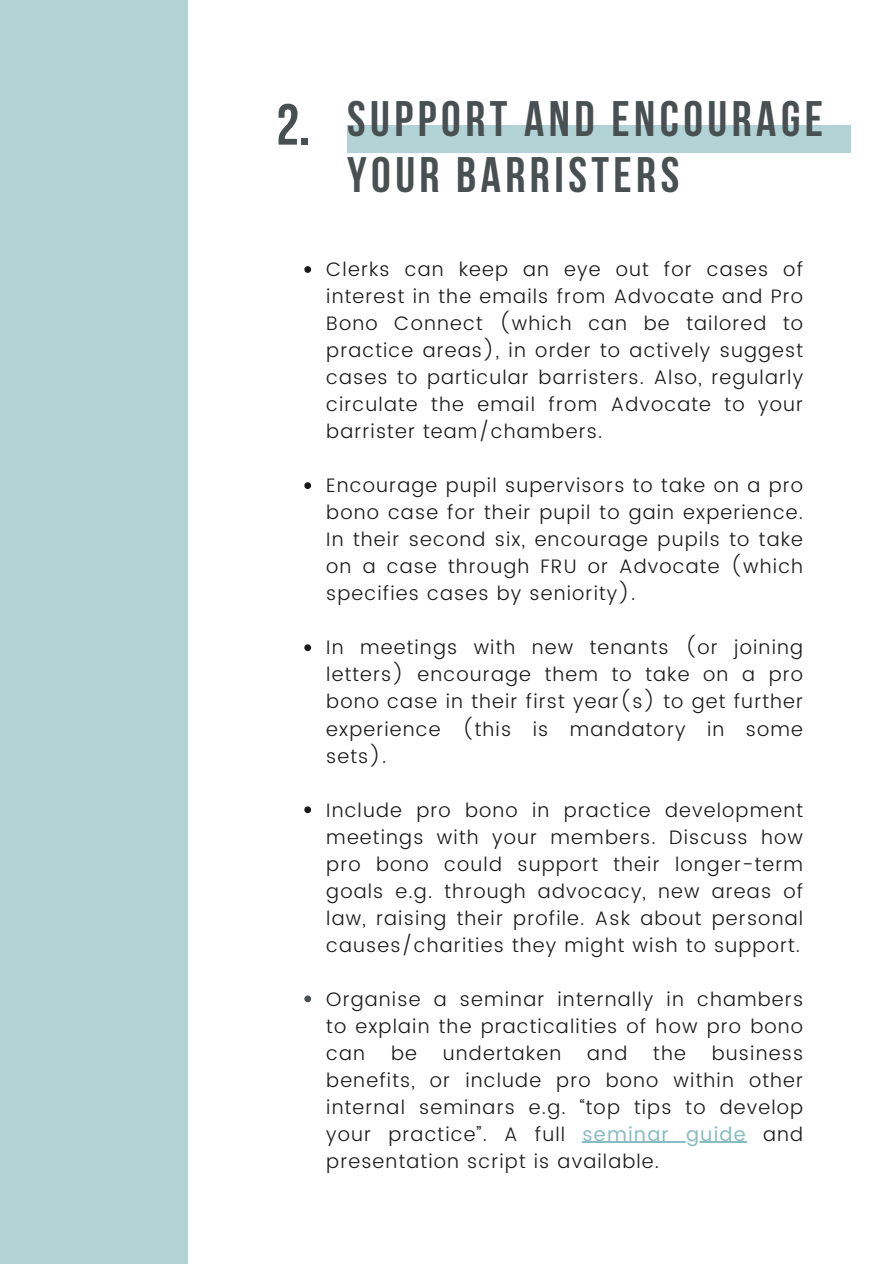
<style>
.page{position:relative;width:894px;height:1264px;background:#fff}
.page>*{position:absolute;margin:0;border:0;box-sizing:border-box;transform-origin:0 0}
.t1{font:700 57.9px "Bebas Neue";color:#495052}
.t2{font:700 49.65px/56.2px "Bebas Neue";letter-spacing:.09em;color:#495052}
.t3{font:300 19.5px/27px "Poppins";letter-spacing:.06em;color:#191919;text-align:justify}
.s1{font-weight:400;color:#89bcc1}
</style>
<div class="page">
<div style="left:347px;top:125px;width:503px;height:27px;background:#b2d3d6"></div>
<svg style="left:304px;top:266px;width:7px;height:7px"></svg>
<svg style="left:304px;top:482px;width:7px;height:7px"></svg>
<svg style="left:304px;top:644px;width:7px;height:7px"></svg>
<svg style="left:304px;top:806px;width:7px;height:7px"></svg>
<svg style="left:304px;top:995px;width:7px;height:7px"></svg>
<hr style="left:582px;top:1141px;width:164px;height:1px;background:#89bcc1">
<div style="left:0;top:0;width:187px;height:1263px;background:#b2d3d6"></div>
<p class="t1" style="left:276px;top:101px;width:35px">2.</p>
<p class="t2" style="left:347px;top:95px;width:477px">SUPPORT AND ENCOURAGE<br>YOUR BARRISTERS</p>
<h1 class="t3" style="left:326px;top:256px;width:478px">Clerks can keep an eye out for cases of interest in the emails from Advocate and Pro Bono Connect (which can be tailored to practice areas), in order to actively suggest cases to particular barristers. Also, regularly circulate the email from Advocate to your barrister team/chambers.</h1>
<h2 class="t3" style="left:326px;top:472px;width:478px">Encourage pupil supervisors to take on a pro bono case for their pupil to gain experience.<br>In their second six, encourage pupils to take on a case through FRU or Advocate (which specifies cases by seniority).</h2>
<p class="t3" style="left:326px;top:634px;width:478px">In meetings with new tenants (or joining letters) encourage them to take on a pro bono case in their first year(s) to get further experience (this is mandatory in some sets).</p>
<p class="t3" style="left:326px;top:796px;width:478px">Include pro bono in practice development meetings with your members. Discuss how pro bono could support their longer-term goals e.g. through advocacy, new areas of law, raising their profile. Ask about personal causes/charities they might wish to support.</p>
<p class="t3" style="left:326px;top:985px;width:478px">Organise a seminar internally in chambers to explain the practicalities of how pro bono can</p>
<p class="t3" style="left:326px;top:1039px;width:478px;text-indent:385px">business benefits, or include pro bono within other internal seminars e.g. “top tips to develop your practice”. A full</p>
<p class="t3" style="left:391px;top:1039px;width:27px">be</p>
<p class="t3" style="left:443px;top:1039px;width:120px">undertaken</p>
<p class="t3" style="left:587px;top:1039px;width:42px">and</p>
<p class="t3" style="left:653px;top:1039px;width:34px">the</p>
<p class="t3" style="left:326px;top:1120px;width:478px;text-indent:256px"><span class="s1">seminar guide</span> and presentation script is available.</p>
</div>
